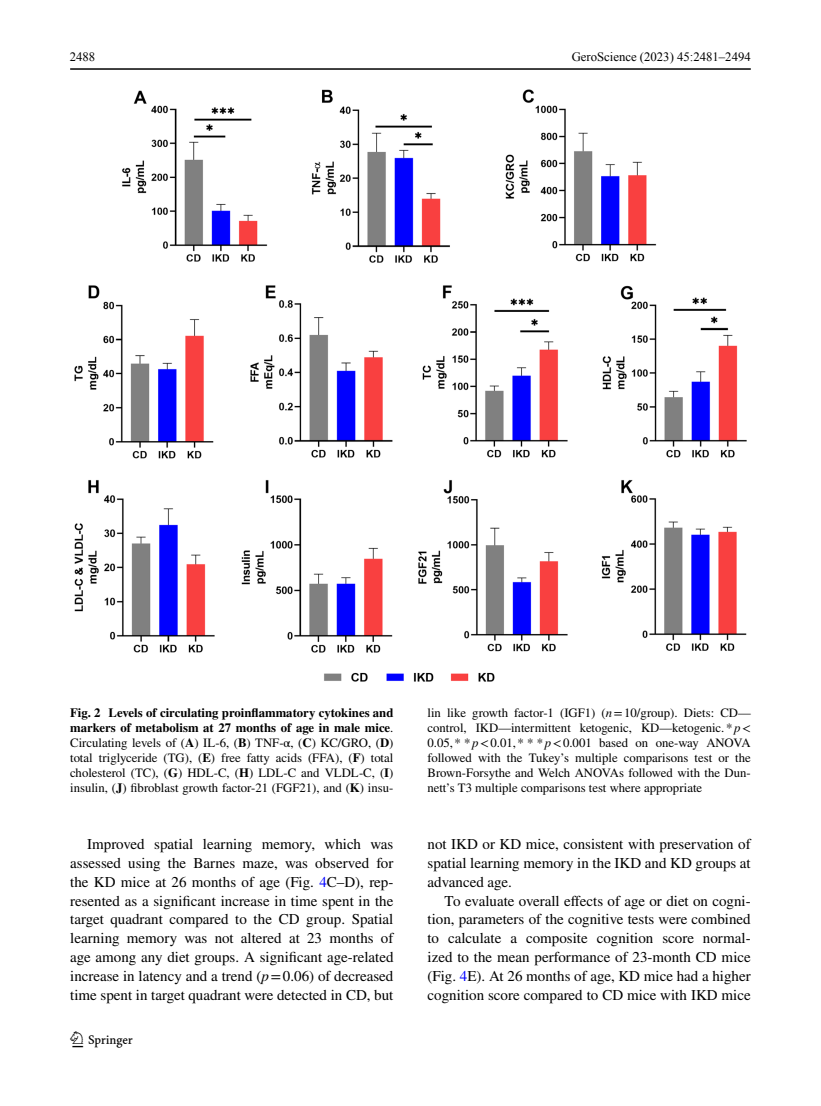
<style>
.page{position:relative;width:821px;height:1106px;background:#fff}
.page>*{position:absolute;margin:0;border:0;box-sizing:border-box;transform-origin:0 0}
.t1{font:22.5px "Springnew Regular 2";color:#000}
.t2{font:15px/18.8px "STIX";color:#000;text-align:justify}
.t3{font:12.75px/15px "STIX";color:#000;text-align:justify}
.t4{font:12.75px "Times New Roman";color:#000}
.t5{font:12.75px "Times New Roman PSMT2";color:#000}
.s1{font-weight:700}
.s2{font-style:italic}
.s3{color:#00f}
</style>
<div class="page">
<hr style="left:70px;top:68px;width:680px;height:2px;background:#000">
<img style="left:74px;top:89px;width:672px;height:593px">
<p class="t5" style="left:70px;top:53px;width:27px">2488</p>
<p class="t4" style="left:571px;top:53px;width:181px">GeroScience (2023) 45:2481–2494</p>
<p class="t3" style="left:70px;top:706px;width:325px"><span class="s1">Fig. 2 Levels of circulating proinflammatory cytokines and markers of metabolism at 27 months of age in male mice</span>.<br>Circulating levels of (<span class="s1">A</span>) IL-6, (<span class="s1">B</span>) TNF-α, (<span class="s1">C</span>) KC/GRO, (<span class="s1">D</span>) total triglyceride (TG), (<span class="s1">E</span>) free fatty acids (FFA), (<span class="s1">F</span>) total cholesterol (TC), (<span class="s1">G</span>) HDL-C, (<span class="s1">H</span>) LDL-C and VLDL-C, (<span class="s1">I</span>) insulin, (<span class="s1">J</span>) fibroblast growth factor-21 (FGF21), and (<span class="s1">K</span>) insu-</p>
<p class="t3" style="left:427px;top:706px;width:325px">lin like growth factor-1 (IGF1) (<span class="s2">n</span>=10/group). Diets: CD— control, IKD—intermittent ketogenic, KD—ketogenic. *<span class="s2">p</span>&lt; 0.05,* *<span class="s2">p</span>&lt;0.01,* * *<span class="s2">p</span>&lt;0.001 based on one-way ANOVA followed with the Tukey’s multiple comparisons test or the Brown-Forsythe and Welch ANOVAs followed with the Dun&shy;nett’s T3 multiple comparisons test where appropriate</p>
<p class="t2" style="left:70px;top:836px;width:325px;text-indent:17px">Improved spatial learning memory, which was assessed using the Barnes maze, was observed for the KD mice at 26 months of age (Fig. <span class="s3">4</span>C–D), rep&shy;resented as a significant increase in time spent in the target quadrant compared to the CD group. Spatial learning memory was not altered at 23 months of age among any diet groups. A significant age-related increase in latency and a trend (<span class="s2">p</span>=0.06) of decreased time spent in target quadrant were detected in CD, but</p>
<p class="t2" style="left:427px;top:836px;width:325px">not IKD or KD mice, consistent with preservation of spatial learning memory in the IKD and KD groups at advanced age.</p>
<p class="t2" style="left:427px;top:892px;width:325px;text-indent:17px">To evaluate overall effects of age or diet on cogni&shy;tion, parameters of the cognitive tests were combined to calculate a composite cognition score normal&shy;ized to the mean performance of 23-month CD mice (Fig. <span class="s3">4</span>E). At 26 months of age, KD mice had a higher cognition score compared to CD mice with IKD mice</p>
<h1 class="t1" style="left:72px;top:1031px;width:62px">1 3</h1>
</div>
